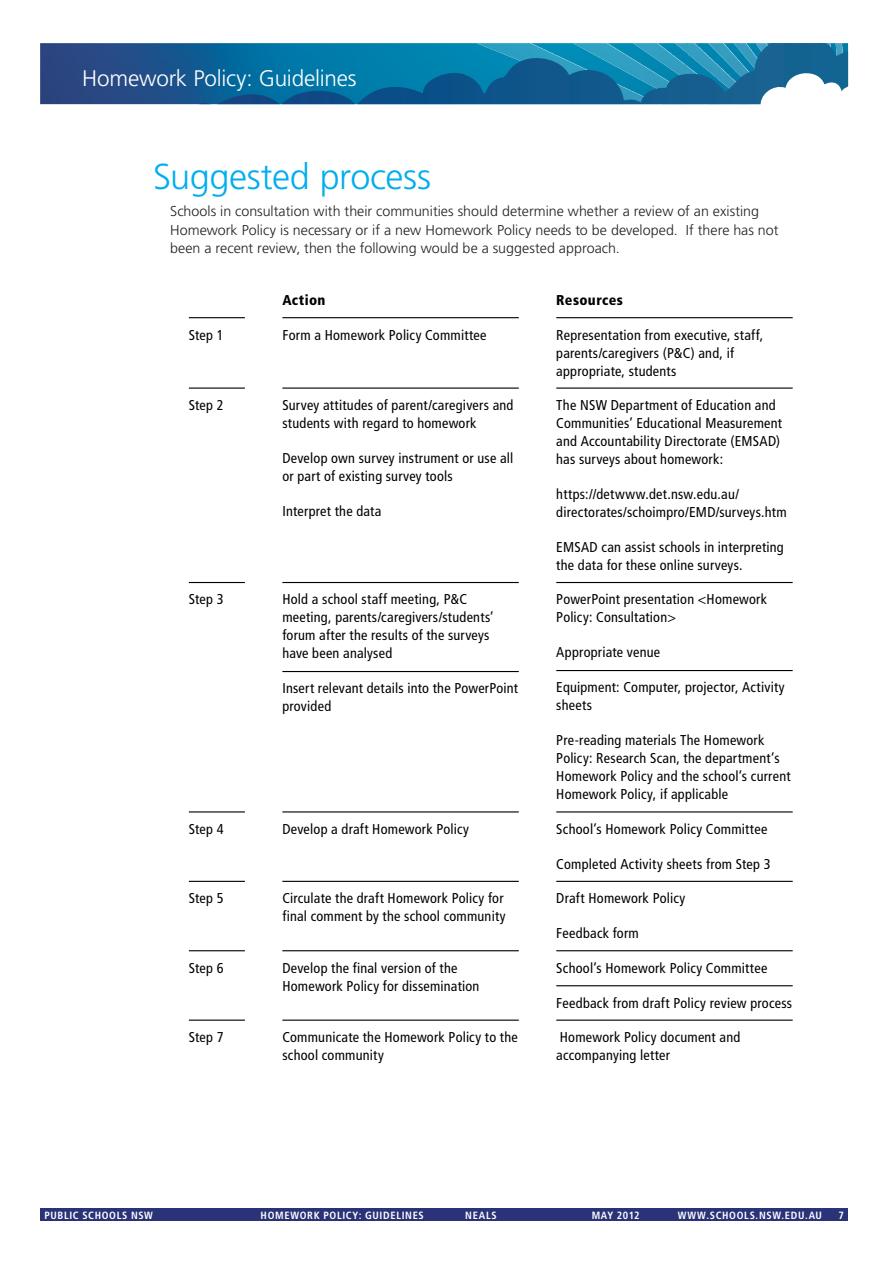
<style>
.page{position:relative;width:893px;height:1263px;background:#fff}
.page>*{position:absolute;margin:0;border:0;box-sizing:border-box;transform-origin:0 0}
._2_1_Key_message{font:300 36px "Frutiger LT Std";letter-spacing:-.01em;color:#00aeef}
._2_2_Key_message_cop{font:300 22.5px "Frutiger LT Std";letter-spacing:-.01em;color:#fff}
._4_0_Table_copy{font:condensed 14.25px/18px "Frutiger LT Std";letter-spacing:.015em;color:#000}
._4_0_Table_copy_no_r{font:condensed 14.25px/18px "Frutiger LT Std";letter-spacing:.015em;color:#000}
._3_0_Body_copy{font:300 14.25px/18.8px "Frutiger LT Std";color:#231f20}
._4_1_Table_header{font:900 condensed 14.25px "Frutiger LT Std";letter-spacing:.025em;color:#000}
.t1{font:700 condensed 10.5px "Frutiger LT Std";letter-spacing:.065em;color:#fff}
</style>
<div class="page">
<div style="left:40px;top:1208px;width:808px;height:13px;background:#2b3378"></div>
<img style="left:40px;top:43px;width:159px;height:61px">
<svg style="left:199px;top:43px;width:650px;height:62px;background:#1c7aa7"></svg>
<hr style="left:189px;top:317px;width:56px;height:1px;background:#000">
<hr style="left:282px;top:317px;width:237px;height:1px;background:#000">
<hr style="left:556px;top:317px;width:237px;height:1px;background:#000">
<hr style="left:189px;top:387px;width:56px;height:2px;background:#000">
<hr style="left:282px;top:387px;width:237px;height:2px;background:#000">
<hr style="left:556px;top:387px;width:237px;height:2px;background:#000">
<hr style="left:189px;top:582px;width:56px;height:1px;background:#000">
<hr style="left:282px;top:582px;width:237px;height:1px;background:#000">
<hr style="left:282px;top:671px;width:237px;height:1px;background:#000">
<hr style="left:556px;top:582px;width:237px;height:1px;background:#000">
<hr style="left:556px;top:670px;width:237px;height:1px;background:#000">
<hr style="left:189px;top:811px;width:56px;height:1px;background:#000">
<hr style="left:282px;top:811px;width:237px;height:1px;background:#000">
<hr style="left:556px;top:811px;width:237px;height:1px;background:#000">
<hr style="left:189px;top:881px;width:56px;height:1px;background:#000">
<hr style="left:282px;top:881px;width:237px;height:1px;background:#000">
<hr style="left:556px;top:881px;width:237px;height:1px;background:#000">
<hr style="left:189px;top:950px;width:56px;height:1px;background:#000">
<hr style="left:282px;top:950px;width:237px;height:1px;background:#000">
<hr style="left:556px;top:950px;width:237px;height:1px;background:#000">
<hr style="left:556px;top:985px;width:237px;height:1px;background:#000">
<hr style="left:189px;top:1019px;width:56px;height:2px;background:#000">
<hr style="left:282px;top:1019px;width:237px;height:2px;background:#000">
<hr style="left:556px;top:1019px;width:237px;height:2px;background:#000">
<p class="_2_2_Key_message_cop" style="left:82px;top:65px;width:276px">Homework Policy: Guidelines</p>
<p class="_2_1_Key_message" style="left:153px;top:156px;width:279px">Suggested process</p>
<p class="_3_0_Body_copy" style="left:170px;top:202px;width:610px">Schools in consultation with their communities should determine whether a review of an existing<br>Homework Policy is necessary or if a new Homework Policy needs to be developed. If there has not been a recent review, then the following would be a suggested approach.</p>
<p class="_4_1_Table_header" style="left:282px;top:292px;width:45px">Action</p>
<p class="_4_1_Table_header" style="left:556px;top:292px;width:68px">Resources</p>
<p class="_4_0_Table_copy" style="left:189px;top:326px;width:36px">Step 1</p>
<p class="_4_0_Table_copy" style="left:282px;top:326px;width:206px">Form a Homework Policy Committee</p>
<p class="_4_0_Table_copy" style="left:556px;top:326px;width:208px">Representation from executive, staff, parents/caregivers (P&amp;C) and, if appropriate, students</p>
<p class="_4_0_Table_copy" style="left:189px;top:396px;width:36px">Step 2</p>
<p class="_4_0_Table_copy" style="left:282px;top:396px;width:233px">Survey attitudes of parent/caregivers and students with regard to homework</p>
<p class="_4_0_Table_copy_no_r" style="left:282px;top:449px;width:232px">Develop own survey instrument or use all or part of existing survey tools</p>
<p class="_4_0_Table_copy_no_r" style="left:282px;top:502px;width:101px">Interpret the data</p>
<p class="_4_0_Table_copy" style="left:556px;top:396px;width:227px">The NSW Department of Education and Communities’ Educational Measurement and Accountability Directorate (EMSAD) has surveys about homework:</p>
<p class="_4_0_Table_copy_no_r" style="left:556px;top:485px;width:232px">https://detwww.det.nsw.edu.au/ directorates/schoimpro/EMD/surveys.htm</p>
<p class="_4_0_Table_copy_no_r" style="left:556px;top:538px;width:229px">EMSAD can assist schools in interpreting the data for these online surveys.</p>
<p class="_4_0_Table_copy" style="left:189px;top:590px;width:36px">Step 3</p>
<p class="_4_0_Table_copy" style="left:282px;top:590px;width:213px">Hold a school staff meeting, P&amp;C meeting, parents/caregivers/students’ forum after the results of the surveys have been analysed</p>
<p class="_4_0_Table_copy" style="left:282px;top:679px;width:237px">Insert relevant details into the PowerPoint provided</p>
<p class="_4_0_Table_copy" style="left:556px;top:590px;width:212px">PowerPoint presentation &lt;Homework<br>Policy: Consultation&gt;</p>
<p class="_4_0_Table_copy_no_r" style="left:556px;top:643px;width:105px">Appropriate venue</p>
<p class="_4_0_Table_copy" style="left:556px;top:678px;width:230px">Equipment: Computer, projector, Activity sheets</p>
<p class="_4_0_Table_copy_no_r" style="left:556px;top:731px;width:236px">Pre-reading materials The Homework Policy: Research Scan, the department’s Homework Policy and the school’s current Homework Policy, if applicable</p>
<p class="_4_0_Table_copy" style="left:189px;top:820px;width:36px">Step 4</p>
<p class="_4_0_Table_copy" style="left:282px;top:820px;width:188px">Develop a draft Homework Policy</p>
<p class="_4_0_Table_copy" style="left:556px;top:820px;width:213px">School’s Homework Policy Committee</p>
<p class="_4_0_Table_copy_no_r" style="left:556px;top:855px;width:216px">Completed Activity sheets from Step 3</p>
<p class="_4_0_Table_copy" style="left:189px;top:889px;width:36px">Step 5</p>
<p class="_4_0_Table_copy" style="left:282px;top:889px;width:225px">Circulate the draft Homework Policy for final comment by the school community</p>
<p class="_4_0_Table_copy" style="left:556px;top:889px;width:130px">Draft Homework Policy</p>
<p class="_4_0_Table_copy_no_r" style="left:556px;top:924px;width:84px">Feedback form</p>
<p class="_4_0_Table_copy" style="left:189px;top:959px;width:36px">Step 6</p>
<p class="_4_0_Table_copy" style="left:282px;top:959px;width:199px">Develop the final version of the<br>Homework Policy for dissemination</p>
<p class="_4_0_Table_copy" style="left:556px;top:959px;width:213px">School’s Homework Policy Committee</p>
<p class="_4_0_Table_copy" style="left:556px;top:994px;width:237px">Feedback from draft Policy review process</p>
<p class="_4_0_Table_copy" style="left:189px;top:1028px;width:36px">Step 7</p>
<p class="_4_0_Table_copy" style="left:282px;top:1028px;width:237px">Communicate the Homework Policy to the school community</p>
<p class="_4_0_Table_copy" style="left:556px;top:1028px;width:186px">Homework Policy document and accompanying letter</p>
<p class="t1" style="left:44px;top:1209px;width:110px">PUBLIC SCHOOLS NSW</p>
<p class="t1" style="left:261px;top:1209px;width:165px">HOMEWORK POLICY: GUIDELINES</p>
<p class="t1" style="left:465px;top:1209px;width:33px">NEALS</p>
<p class="t1" style="left:592px;top:1209px;width:50px">MAY 2012</p>
<p class="t1" style="left:678px;top:1209px;width:146px">WWW.SCHOOLS.NSW.EDU.AU</p>
<p class="t1" style="left:838px;top:1209px;width:7px">7</p>
</div>
